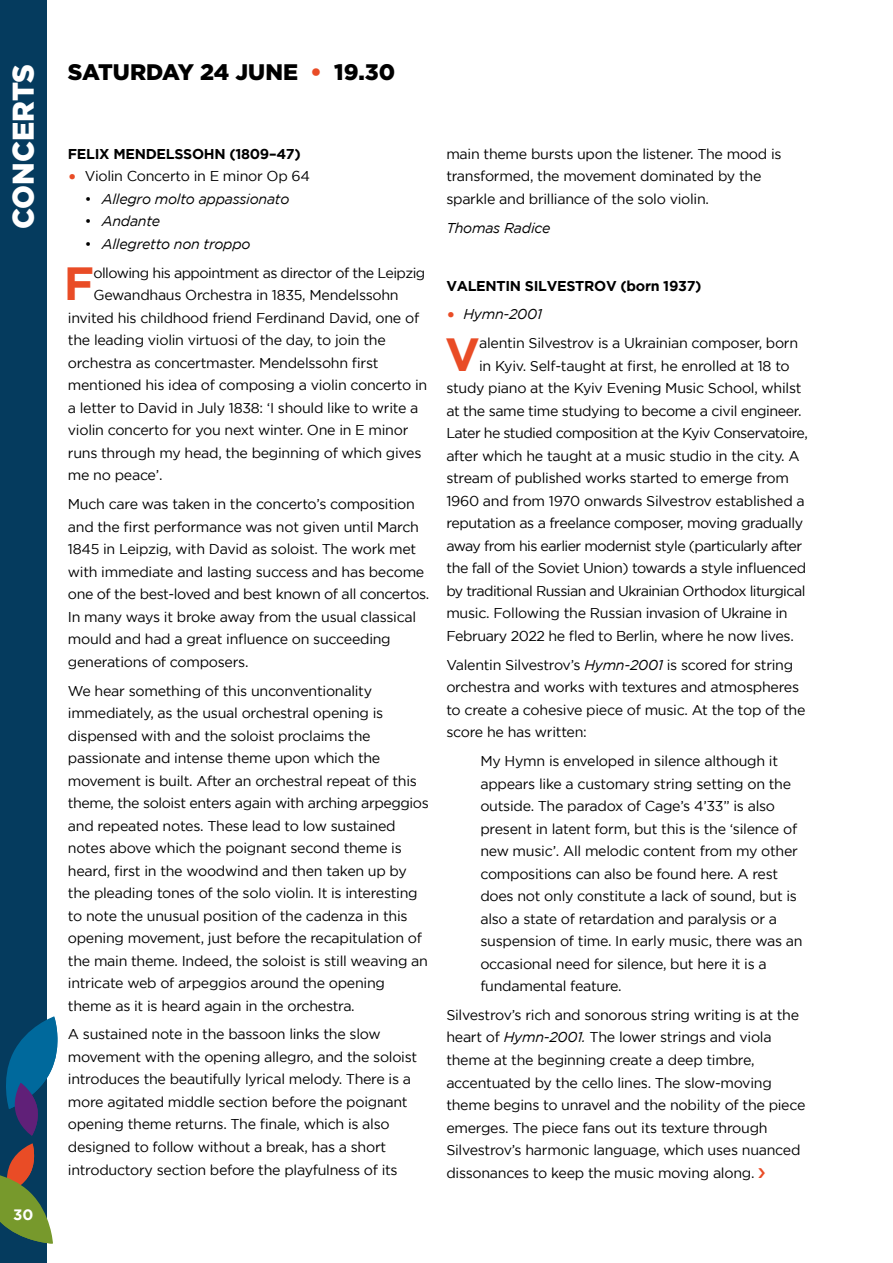
<style>
.page{position:relative;width:893px;height:1263px;background:#fff}
.page>*{position:absolute;margin:0;border:0;box-sizing:border-box;transform-origin:0 0}
.t1{font:700 46.35px "Gotham";color:#e94c26}
.t2{font:900 30px "Gotham";color:#fff;scale:.96 1}
.t3{font:900 22.5px "Gotham";color:#000}
.t4{font:700 15px "Gotham";color:#fff}
.t5{font:14.25px/22.5px "Gotham";letter-spacing:-.02em;color:#000}
.t6{font:14.25px "Gotham";letter-spacing:-.04em;color:#000}
.t7{font:italic 14.25px "Gotham";letter-spacing:-.02em;color:#000}
.t8{font:700 14.25px "Gotham";letter-spacing:-.02em;color:#000}
.s1{color:#e94c26}
.s2{font-weight:700;font-size:18px;color:#e94c26}
.s3{font-style:normal}
.s4{font-weight:700;font-style:normal;font-size:18px;color:#e94c26}
.s5{font-style:italic}
</style>
<div class="page">
<div style="left:0;top:0;width:47px;height:1263px;background:#053b5e"></div>
<svg style="left:0;top:1143px;width:53px;height:100px"></svg>
<svg style="left:6px;top:1016px;width:52px;height:120px"></svg>
<h2 class="t2" style="left:6px;top:229px;width:174px;rotate:-90deg">CONCERTS</h2>
<p class="t4" style="left:13px;top:1205px;width:22px">30</p>
<h3 class="t3" style="left:68px;top:59px;width:329px">SATURDAY 24 JUNE <span class="s1">•</span> 19.30</h3>
<p class="t8" style="left:68px;top:146px;width:234px">FELIX MENDELSSOHN (1809–47)</p>
<p class="t5" style="left:68px;top:165px;width:244px"><span class="s2">•</span> Violin Concerto in E minor Op 64</p>
<p class="t7" style="left:85px;top:191px;width:206px"><span class="s3">•</span> Allegro molto appassionato</p>
<p class="t7" style="left:85px;top:213px;width:77px"><span class="s3">•</span> Andante</p>
<p class="t7" style="left:85px;top:236px;width:167px"><span class="s3">•</span> Allegretto non troppo</p>
<h1 class="t1" style="left:64px;top:257px;width:32px">F</h1>
<p class="t6" style="left:93px;top:265px;width:333px">ollowing his appointment as director of the Leipzig</p>
<p class="t5" style="left:93px;top:284px;width:307px">Gewandhaus Orchestra in 1835, Mendelssohn</p>
<p class="t5" style="left:68px;top:306px;width:353px">invited his childhood friend Ferdinand David, one of</p>
<p class="t5" style="left:68px;top:329px;width:319px">the leading violin virtuosi of the day, to join the</p>
<p class="t5" style="left:68px;top:351px;width:312px">orchestra as concertmaster. Mendelssohn first</p>
<p class="t5" style="left:68px;top:374px;width:361px">mentioned his idea of composing a violin concerto in</p>
<p class="t5" style="left:68px;top:396px;width:352px">a letter to David in July 1838: ‘I should like to write a</p>
<p class="t5" style="left:68px;top:419px;width:342px">violin concerto for you next winter. One in E minor</p>
<p class="t5" style="left:68px;top:441px;width:355px">runs through my head, the beginning of which gives</p>
<p class="t5" style="left:68px;top:464px;width:96px">me no peace’.</p>
<p class="t5" style="left:68px;top:493px;width:363px">Much care was taken in the concerto’s composition and the first performance was not given until March 1845 in Leipzig, with David as soloist. The work met with immediate and lasting success and has become one of the best-loved and best known of all concertos.<br>In many ways it broke away from the usual classical mould and had a great influence on succeeding generations of composers.</p>
<p class="t5" style="left:68px;top:679px;width:362px">We hear something of this unconventionality immediately, as the usual orchestral opening is dispensed with and the soloist proclaims the passionate and intense theme upon which the movement is built. After an orchestral repeat of this theme, the soloist enters again with arching arpeggios and repeated notes. These lead to low sustained notes above which the poignant second theme is heard, first in the woodwind and then taken up by the pleading tones of the solo violin. It is interesting to note the unusual position of the cadenza in this opening movement, just before the recapitulation of the main theme. Indeed, the soloist is still weaving an intricate web of arpeggios around the opening theme as it is heard again in the orchestra.</p>
<p class="t5" style="left:68px;top:1023px;width:351px">A sustained note in the bassoon links the slow movement with the opening allegro, and the soloist introduces the beautifully lyrical melody. There is a more agitated middle section before the poignant opening theme returns. The finale, which is also designed to follow without a break, has a short introductory section before the playfulness of its</p>
<p class="t5" style="left:446px;top:142px;width:337px">main theme bursts upon the listener. The mood is transformed, the movement dominated by the sparkle and brilliance of the solo violin.</p>
<p class="t7" style="left:446px;top:220px;width:106px">Thomas Radice</p>
<p class="t8" style="left:446px;top:277px;width:257px">VALENTIN SILVESTROV (born 1937)</p>
<p class="t7" style="left:446px;top:306px;width:97px"><span class="s4">•</span> Hymn-2001</p>
<h1 class="t1" style="left:445px;top:327px;width:36px">V</h1>
<p class="t5" style="left:479px;top:332px;width:321px">alentin Silvestrov is a Ukrainian composer, born</p>
<p class="t5" style="left:479px;top:354px;width:312px">in Kyiv. Self-taught at first, he enrolled at 18 to</p>
<p class="t5" style="left:446px;top:377px;width:357px">study piano at the Kyiv Evening Music School, whilst</p>
<p class="t5" style="left:446px;top:399px;width:357px">at the same time studying to become a civil engineer.</p>
<p class="t6" style="left:446px;top:425px;width:363px">Later he studied composition at the Kyiv Conservatoire,</p>
<p class="t5" style="left:446px;top:444px;width:355px">after which he taught at a music studio in the city. A</p>
<p class="t5" style="left:446px;top:467px;width:344px">stream of published works started to emerge from</p>
<p class="t5" style="left:446px;top:489px;width:360px">1960 and from 1970 onwards Silvestrov established a</p>
<p class="t5" style="left:446px;top:512px;width:358px">reputation as a freelance composer, moving gradually</p>
<p class="t6" style="left:446px;top:538px;width:357px">away from his earlier modernist style (particularly after</p>
<p class="t5" style="left:446px;top:557px;width:361px">the fall of the Soviet Union) towards a style influenced</p>
<p class="t6" style="left:446px;top:583px;width:361px">by traditional Russian and Ukrainian Orthodox liturgical</p>
<p class="t5" style="left:446px;top:602px;width:343px">music. Following the Russian invasion of Ukraine in</p>
<p class="t5" style="left:446px;top:624px;width:349px">February 2022 he fled to Berlin, where he now lives.</p>
<p class="t5" style="left:446px;top:653px;width:361px">Valentin Silvestrov’s <span class="s5">Hymn-2001</span> is scored for string orchestra and works with textures and atmospheres to create a cohesive piece of music. At the top of the score he has written:</p>
<p class="t5" style="left:480px;top:749px;width:324px">My Hymn is enveloped in silence although it appears like a customary string setting on the outside. The paradox of Cage’s 4’33” is also present in latent form, but this is the ‘silence of new music’. All melodic content from my other compositions can also be found here. A rest does not only constitute a lack of sound, but is also a state of retardation and paralysis or a suspension of time. In early music, there was an occasional need for silence, but here it is a fundamental feature.</p>
<p class="t5" style="left:446px;top:1003px;width:361px">Silvestrov’s rich and sonorous string writing is at the heart of <span class="s5">Hymn-2001.</span> The lower strings and viola theme at the beginning create a deep timbre, accentuated by the cello lines. The slow-moving theme begins to unravel and the nobility of the piece emerges. The piece fans out its texture through Silvestrov’s harmonic language, which uses nuanced dissonances to keep the music moving along.</p>
</div>
